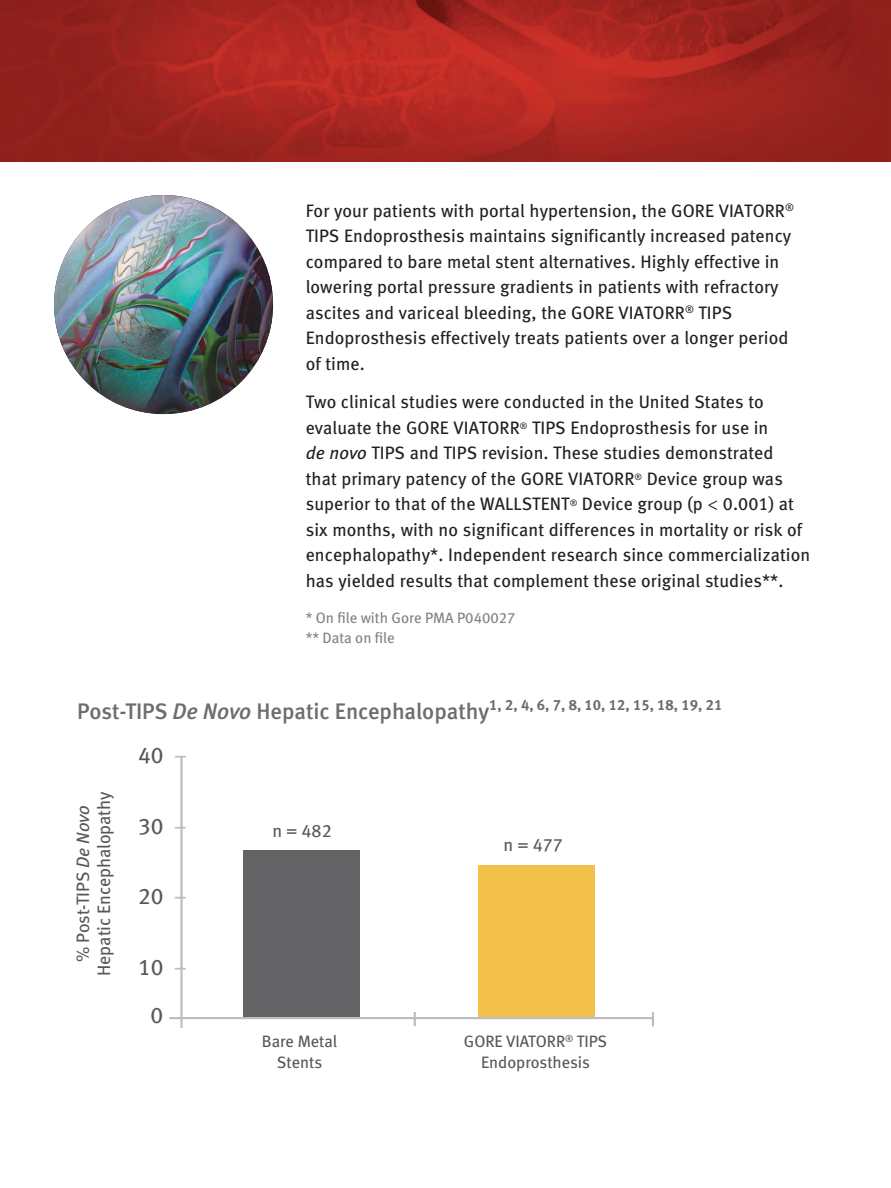
<style>
.page{position:relative;width:891px;height:1188px;background:#fff}
.page>*{position:absolute;margin:0;border:0;box-sizing:border-box;transform-origin:0 0}
.t1{font:22.65px "Meta Book LF";color:#57585a}
.NEW_header{font:22.5px "Meta Medium LF";color:#6c6d70}
.t2{font:18px/25.5px "Meta Book LF";letter-spacing:.005em;color:#231f20}
.t3{font:18px/20.9px "Meta Book LF";color:#57585a;text-align:center}
.t4{font:16.5px/20.9px "Meta Book LF";color:#57585a;text-align:center}
.NEW_header-2{font:15px "Meta Book LF";color:#808285}
.s1{font-style:italic}
.s2{font-family:"Myriad Pro";font-stretch:semi-condensed}
.s3{color:#bcbdc0}
</style>
<div class="page">
<img style="left:0;top:0;width:891px;height:162px">
<img style="left:54px;top:195px;width:219px;height:219px;border-radius:110px">
<div style="left:243px;top:850px;width:117px;height:167px;background:#636366"></div>
<div style="left:479px;top:865px;width:116px;height:152px;background:#f3c04a"></div>
<hr style="left:169px;top:1017px;width:483px;height:2px;background:#bcbdc0">
<hr style="left:180px;top:757px;width:3px;height:271px;background:#bcbdc0">
<svg style="left:414px;top:1012px;width:2px;height:14px"></svg>
<svg style="left:652px;top:1012px;width:2px;height:14px"></svg>
<p class="t2" style="left:306px;top:198px;width:490px">For your patients with portal hypertension, the GORE VIATORR<sup>® </sup>TIPS Endoprosthesis maintains significantly increased patency compared to bare metal stent alternatives. Highly effective in lowering portal pressure gradients in patients with refractory ascites and variceal bleeding, the GORE VIATORR<sup>®</sup> TIPS Endoprosthesis effectively treats patients over a longer period of time.</p>
<p class="t2" style="left:306px;top:389px;width:506px">Two clinical studies were conducted in the United States to evaluate the GORE VIATORR<sup>®</sup> TIPS Endoprosthesis for use in<br><span class="s1">de novo</span> TIPS and TIPS revision. These studies demonstrated<br>that primary patency of the GORE VIATORR<sup>®</sup> Device group was superior to that of the WALLSTENT<sup>®</sup> Device group (p <span class="s2">&lt;</span> 0.001) at six months, with no significant differences in mortality or risk of encephalopathy*. Independent research since commercialization has yielded results that complement these original studies**.</p>
<p class="NEW_header-2" style="left:306px;top:609px;width:211px">* On file with Gore PMA P040027</p>
<p class="NEW_header-2" style="left:306px;top:629px;width:91px">** Data on file</p>
<p class="NEW_header" style="left:77px;top:698px;width:646px">Post-TIPS <span class="s1">De Novo</span> Hepatic Encephalopathy<sup>1,</sup> <sup>2,</sup> <sup>4,</sup> <sup>6,</sup> <sup>7,</sup> <sup>8,</sup> <sup>10,</sup> <sup>12,</sup> <sup>15,</sup> <sup>18,</sup> <sup>19,</sup> <sup>21</sup></p>
<p class="t3" style="left:72px;top:976px;width:186px;rotate:-90deg">% Post-TIPS <span class="s1">De Novo<br></span>Hepatic Encephalopathy</p>
<p class="t1" style="left:138px;top:742px;width:50px">40 <span class="s3">–</span></p>
<p class="t1" style="left:138px;top:812px;width:50px">30 <span class="s3">–</span></p>
<p class="t1" style="left:138px;top:883px;width:50px">20 <span class="s3">–</span></p>
<p class="t1" style="left:138px;top:954px;width:50px">10 <span class="s3">–</span></p>
<p class="t1" style="left:150px;top:1002px;width:14px">0</p>
<p class="t3" style="left:272px;top:821px;width:61px">n = 482</p>
<p class="t4" style="left:262px;top:1031px;width:77px">Bare Metal<br>Stents</p>
<p class="t3" style="left:504px;top:834px;width:61px">n = 477</p>
<p class="t4" style="left:464px;top:1031px;width:145px">GORE VIATORR<sup>®</sup> TIPS<br>Endoprosthesis</p>
</div>
